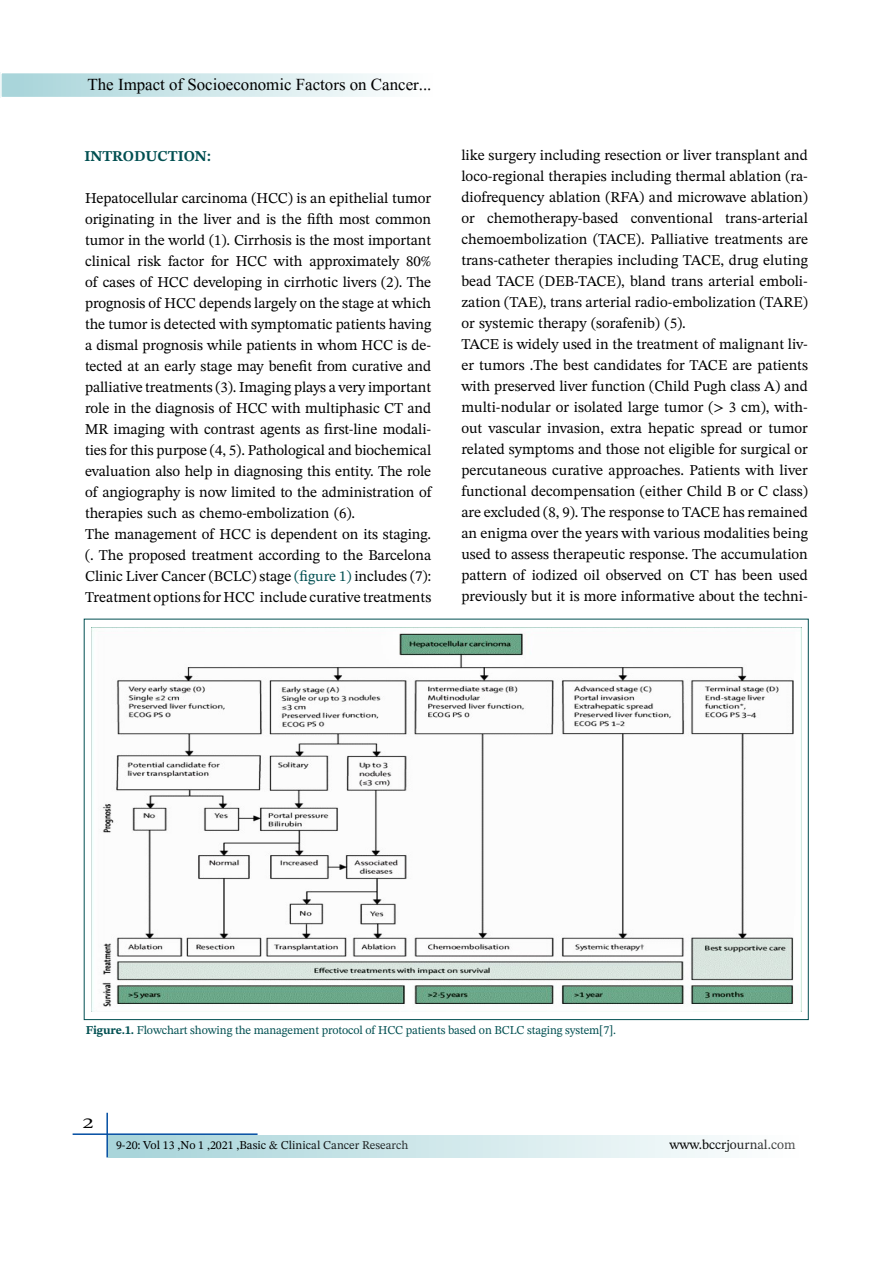
<style>
.page{position:relative;width:893px;height:1263px;background:#fff}
.page>*{position:absolute;margin:0;border:0;box-sizing:border-box;transform-origin:0 0}
.t1{font:21px "Aparajita";color:#000}
.t2{font:15px/21px "STIX Two Text";letter-spacing:-.005em;color:#000}
.t3{font:700 15px "STIX Two Text";color:#004f51}
.t4{font:15px "STIX Two Text";letter-spacing:-.005em;color:#000;scale:1.5 1}
.t5{font:13.5px "STIX Two Text";color:#000}
.t6{font:12px "STIX Two Text";letter-spacing:-.01em;color:#004f51}
.t7{font:12px "STIX Two Text";color:#000}
.s1{color:#004f51}
.s2{font-weight:700}
</style>
<div class="page">
<div style="left:1px;top:73px;width:438px;height:25px;background:linear-gradient(to right,#a6d4d9,#fff)"></div>
<div style="left:0;top:72px;width:440px;height:26px;border:2px solid #fff"></div>
<hr style="left:73px;top:1133px;width:185px;height:2px;background:#034ea2">
<hr style="left:106px;top:1113px;width:2px;height:44px;background:#034ea2">
<div style="left:108px;top:1135px;width:695px;height:22px;background:linear-gradient(to right,#a6d4d9,#fefffe)"></div>
<img style="left:91px;top:627px;width:710px;height:384px">
<h1 class="t1" style="left:88px;top:72px;width:345px">The Impact of Socioeconomic Factors on Cancer...</h1>
<p class="t3" style="left:84px;top:145px;width:128px">INTRODUCTION:</p>
<p class="t2" style="left:85px;top:187px;width:348px">Hepatocellular carcinoma (HCC) is an epithelial tumor originating in the liver and is the fifth most common tumor in the world (1). Cirrhosis is the most important clinical risk factor for HCC with approximately 80% of cases of HCC developing in cirrhotic livers (2). The prognosis of HCC depends largely on the stage at which the tumor is detected with symptomatic patients having a dismal prognosis while patients in whom HCC is de&shy;tected at an early stage may benefit from curative and palliative treatments (3). Imaging plays a very important role in the diagnosis of HCC with multiphasic CT and MR imaging with contrast agents as first-line modali&shy;ties for this purpose (4, 5). Pathological and biochemical evaluation also help in diagnosing this entity. The role of angiography is now limited to the administration of therapies such as chemo-embolization (6).<br>The management of HCC is dependent on its staging. (. The proposed treatment according to the Barcelona Clinic Liver Cancer (BCLC) stage <span class="s1">(figure 1)</span> includes (7):<br>Treatment options for HCC include curative treatments</p>
<p class="t2" style="left:461px;top:145px;width:348px">like surgery including resection or liver transplant and loco-regional therapies including thermal ablation (ra&shy;diofrequency ablation (RFA) and microwave ablation) or chemotherapy-based conventional trans-arterial chemoembolization (TACE). Palliative treatments are trans-catheter therapies including TACE, drug eluting bead TACE (DEB-TACE), bland trans arterial emboli&shy;zation (TAE), trans arterial radio-embolization (TARE) or systemic therapy (sorafenib) (5).<br>TACE is widely used in the treatment of malignant liv&shy;er tumors .The best candidates for TACE are patients with preserved liver function (Child Pugh class A) and multi-nodular or isolated large tumor (&gt; 3 cm), with&shy;out vascular invasion, extra hepatic spread or tumor related symptoms and those not eligible for surgical or percutaneous curative approaches. Patients with liver functional decompensation (either Child B or C class) are excluded (8, 9). The response to TACE has remained an enigma over the years with various modalities being used to assess therapeutic response. The accumulation pattern of iodized oil observed on CT has been used previously but it is more informative about the techni-</p>
<p class="t6" style="left:86px;top:1021px;width:532px"><span class="s2">Figure.1.</span> Flowchart showing the management protocol of HCC patients based on BCLC staging system[7].</p>
<p class="t4" style="left:83px;top:1113px;width:9px">2</p>
<p class="t7" style="left:116px;top:1136px;width:294px">9-20: Vol 13 ,No 1 ,2021 ,Basic &amp; Clinical Cancer Research</p>
<p class="t5" style="left:669px;top:1134px;width:128px">www.bccrjournal.com</p>
</div>
